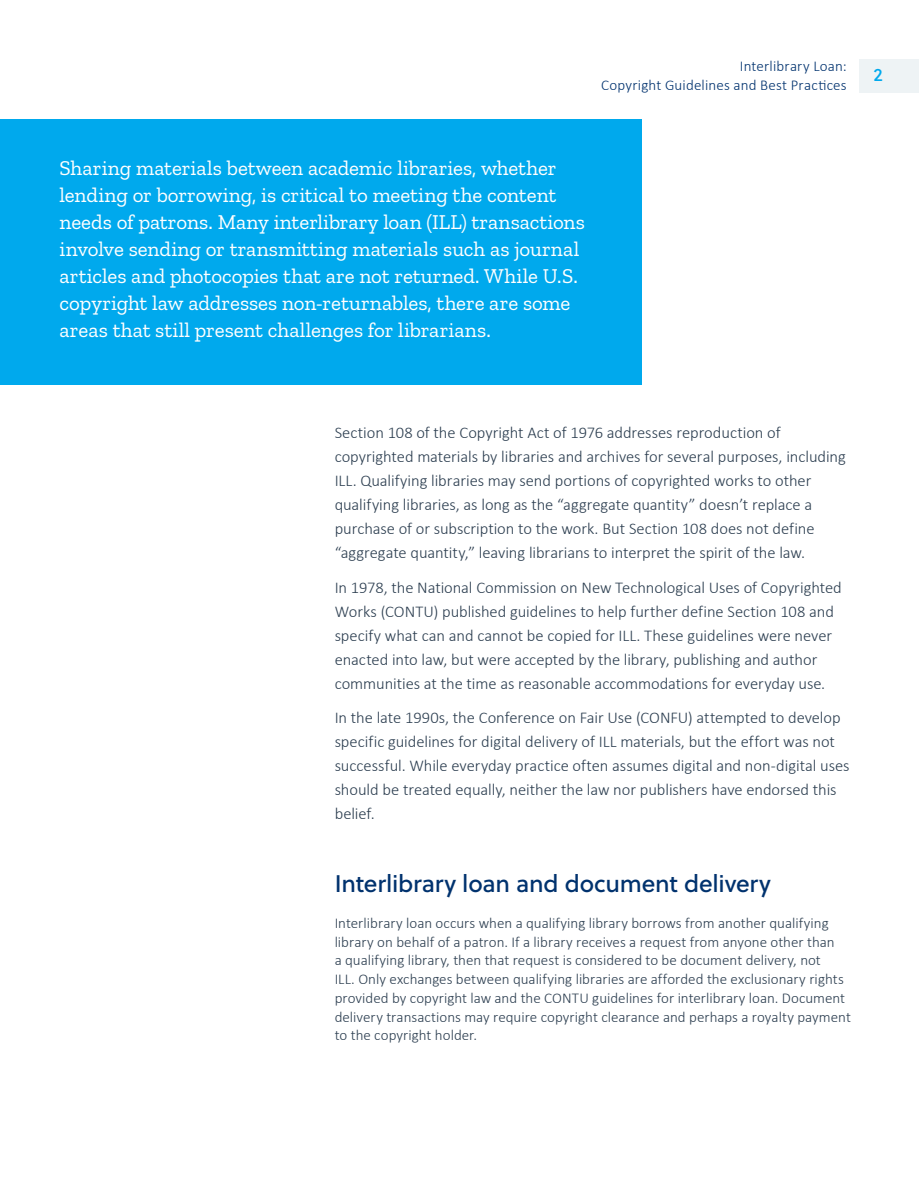
<style>
.page{position:relative;width:919px;height:1187px;background:#fff}
.page>*{position:absolute;margin:0;border:0;box-sizing:border-box;transform-origin:0 0}
.Subhead_2{font:24px "Soleil Bk";letter-spacing:-.005em;color:#00326e}
.Intro{font:21px/27px "Zilla Slab";letter-spacing:-.005em;color:#fff}
.t1{font:18px "Soleil Bk";color:#00a9ed}
.Larger_Text{font:300 16.5px/24px "Calibri";letter-spacing:-.005em;color:#2c3e50}
.Body_Copy{font:300 15px/18.8px "Calibri";color:#2c3e50}
.t2{font:300 15px/18.8px "Calibri";letter-spacing:.01em;color:#00326e;text-align:right}
</style>
<div class="page">
<div style="left:859px;top:60px;width:59px;height:33px;background:#eef3f5"></div>
<div style="left:0;top:119px;width:641px;height:265px;background:#00a9ed"></div>
<p class="t2" style="left:601px;top:56px;width:247px">Interlibrary Loan:<br>Copyright Guidelines and Best Practices</p>
<p class="t1" style="left:873px;top:61px;width:11px">2</p>
<p class="Intro" style="left:60px;top:155px;width:527px">Sharing materials between academic libraries, whether lending or borrowing, is critical to meeting the content needs of patrons. Many interlibrary loan (ILL) transactions involve sending or transmitting materials such as journal articles and photocopies that are not returned. While U.S. copyright law addresses non-returnables, there are some areas that still present challenges for librarians.</p>
<p class="Larger_Text" style="left:334px;top:420px;width:512px">Section 108 of the Copyright Act of 1976 addresses reproduction of copyrighted materials by libraries and archives for several purposes, including ILL. Qualifying libraries may send portions of copyrighted works to other qualifying libraries, as long as the “aggregate quantity” doesn’t replace a purchase of or subscription to the work. But Section 108 does not define “aggregate quantity,” leaving librarians to interpret the spirit of the law.</p>
<p class="Larger_Text" style="left:334px;top:575px;width:508px">In 1978, the National Commission on New Technological Uses of Copyrighted Works (CONTU) published guidelines to help further define Section 108 and specify what can and cannot be copied for ILL. These guidelines were never enacted into law, but were accepted by the library, publishing and author communities at the time as reasonable accommodations for everyday use.</p>
<p class="Larger_Text" style="left:334px;top:705px;width:516px">In the late 1990s, the Conference on Fair Use (CONFU) attempted to develop specific guidelines for digital delivery of ILL materials, but the effort was not successful. While everyday practice often assumes digital and non-digital uses should be treated equally, neither the law nor publishers have endorsed this belief.</p>
<p class="Subhead_2" style="left:334px;top:865px;width:437px">Interlibrary loan and document delivery</p>
<p class="Body_Copy" style="left:334px;top:913px;width:517px">Interlibrary loan occurs when a qualifying library borrows from another qualifying library on behalf of a patron. If a library receives a request from anyone other than<br>a qualifying library, then that request is considered to be document delivery, not<br>ILL. Only exchanges between qualifying libraries are afforded the exclusionary rights provided by copyright law and the CONTU guidelines for interlibrary loan. Document delivery transactions may require copyright clearance and perhaps a royalty payment to the copyright holder.</p>
</div>
